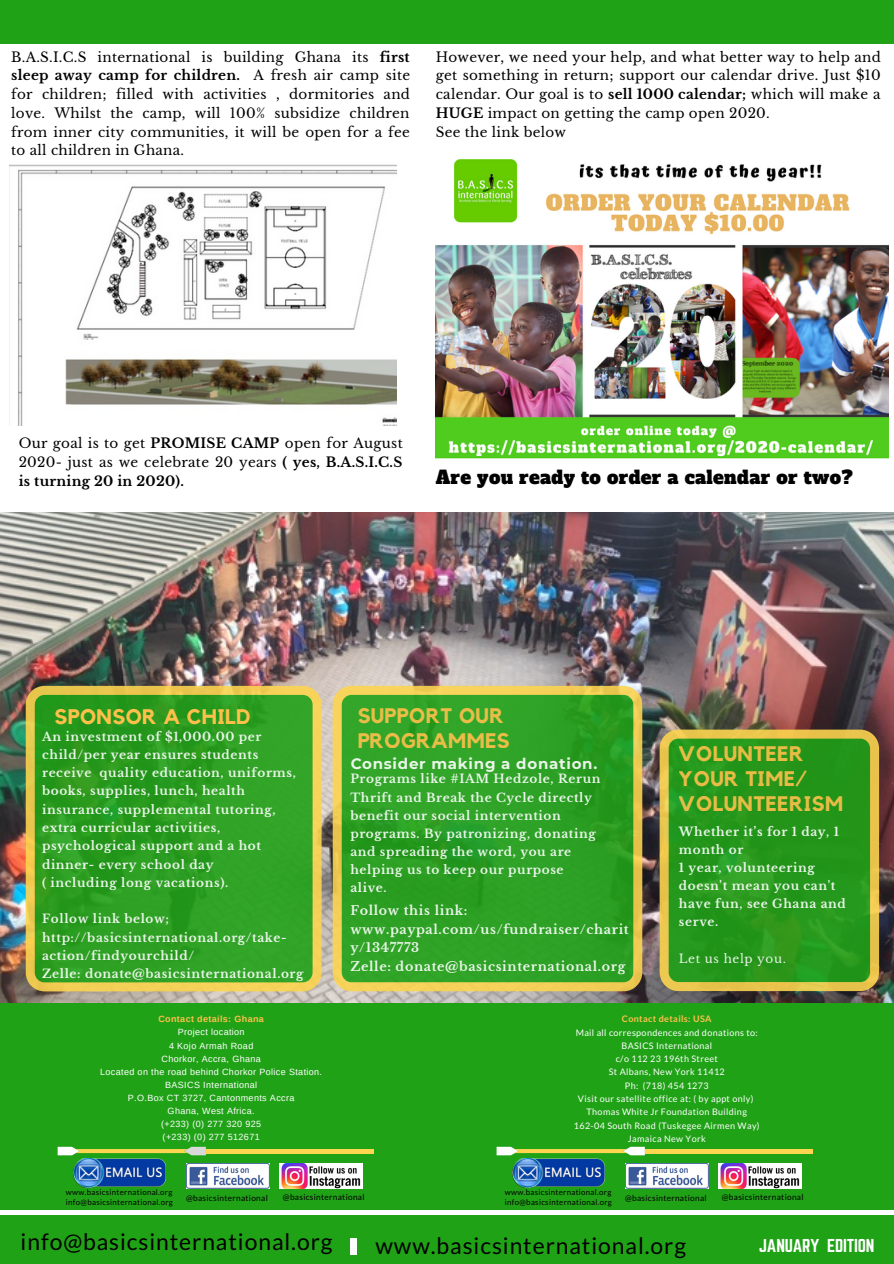
<style>
.page{position:relative;width:894px;height:1264px;background:#fff}
.page>*{position:absolute;margin:0;border:0;box-sizing:border-box;transform-origin:0 0}
.t1{font:22.95px "Lato";letter-spacing:.04em;color:#000}
.t2{font:700 21px/24.6px "Kollektif";letter-spacing:.02em;color:#ffc04b}
.t3{font:18px "Alfa Slab One";letter-spacing:.02em;color:#000}
.t4{font:16.35px "Norwester";letter-spacing:-.01em;color:#fff}
.t5{font:700 15px "Montserrat";letter-spacing:.05em;color:#fff}
.t6{font:13.5px/18.8px "Libre Baskerville";letter-spacing:.02em;color:#000;text-align:justify}
.t7{font:700 12.6px/18.9px "Libre Baskerville";letter-spacing:.05em;color:#fff}
.t8{font:700 12px/18.3px "Libre Baskerville";letter-spacing:.05em;color:#fff}
.t9{font:12px "Libre Baskerville";letter-spacing:.05em;color:#fff}
.t10{font:9px/13.4px "Lato";letter-spacing:.04em;color:#fff;text-align:center}
.t11{font:9px/13.2px "Arimo";letter-spacing:.04em;color:#fff;text-align:center}
.t12{font:700 9px "Arimo";letter-spacing:.04em;color:#ffc04b}
.t13{font:700 9px "Lato";letter-spacing:.04em;color:#ffc04b}
.t14{font:8.25px "Lato";letter-spacing:.04em;color:#000}
.t15{font:7.8px/9.8px "Lato";letter-spacing:.04em;color:#000}
.s1{font-weight:700}
</style>
<div class="page">
<img style="left:0;top:512px;width:893px;height:491px">
<div style="left:0;top:1003px;width:893px;height:206px;background:#20a217"></div>
<div style="left:0;top:0;width:893px;height:43px;background:#20a217"></div>
<div style="left:0;top:1214px;width:893px;height:49px;background:#20a217"></div>
<div style="left:350px;top:1238px;width:7px;height:16px;background:#fff"></div>
<svg style="left:26px;top:686px;width:295px;height:305px;background:#42a327"></svg>
<svg style="left:659px;top:729px;width:219px;height:262px;background:#409d22"></svg>
<svg style="left:332px;top:686px;width:310px;height:305px;background:#42a52a"></svg>
<img style="left:279px;top:1163px;width:84px;height:25px">
<img style="left:186px;top:1163px;width:84px;height:25px">
<img style="left:73px;top:1158px;width:92px;height:29px">
<div style="left:206px;top:1148px;width:167px;height:5px;background:#fdd54f"></div>
<svg style="left:58px;top:1146px;width:148px;height:9px"></svg>
<img style="left:718px;top:1163px;width:83px;height:25px">
<img style="left:625px;top:1163px;width:83px;height:25px">
<img style="left:512px;top:1158px;width:92px;height:29px">
<div style="left:644px;top:1148px;width:168px;height:5px;background:#fdd54f"></div>
<svg style="left:496px;top:1146px;width:148px;height:9px"></svg>
<img style="left:435px;top:159px;width:453px;height:300px">
<img style="left:10px;top:164px;width:386px;height:262px">
<p class="t6" style="left:11px;top:47px;width:400px">B.A.S.I.C.S international is building Ghana its <span class="s1">first sleep away camp for children.</span> A fresh air camp site for children; filled with activities , dormitories and love. Whilst the camp, will 100% subsidize children from inner city communities, it will be open for a fee to all children in Ghana.</p>
<p class="t6" style="left:435px;top:47px;width:446px;text-align:left">However, we need your help, and what better way to help and get something in return; support our calendar drive. Just $10 calendar. Our goal is to <span class="s1">sell 1000 calendar;</span> which will make a <span class="s1">HUGE</span> impact on getting the camp open 2020.<br>See the link below</p>
<p class="t6" style="left:19px;top:434px;width:385px">Our goal is to get <span class="s1">PROMISE CAMP</span> open for August 2020- just as we celebrate 20 years <span class="s1">( yes, B.A.S.I.C.S is turning 20 in 2020).</span></p>
<h3 class="t3" style="left:435px;top:465px;width:418px">Are you ready to order a calendar or two?</h3>
<h2 class="t2" style="left:54px;top:705px;width:197px">SPONSOR A CHILD</h2>
<p class="t8" style="left:42px;top:727px;width:255px">An investment of $1,000.00 per child/per year ensures students receive quality education, uniforms, books, supplies, lunch, health insurance, supplemental tutoring, extra curricular activities, psychological support and a hot dinner- every school day<br>( including long vacations).</p>
<p class="t8" style="left:42px;top:910px;width:263px">Follow link below; http://basicsinternational.org/take&shy;action/findyourchild/<br>Zelle: donate@basicsinternational.org</p>
<p class="t12" style="left:158px;top:1014px;width:107px">Contact details: Ghana</p>
<p class="t11" style="left:100px;top:1025px;width:223px">Project location<br>4 Kojo Armah Road<br>Chorkor, Accra, Ghana<br>Located on the road behind Chorkor Police Station.<br>BASICS International<br>P.O.Box CT 3727, Cantonments Accra<br>Ghana, West Africa.<br>(+233) (0) 277 320 925<br>(+233) (0) 277 512671</p>
<h2 class="t2" style="left:357px;top:704px;width:154px">SUPPORT OUR<br>PROGRAMMES</h2>
<p class="t5" style="left:350px;top:754px;width:248px">Consider making a donation.</p>
<p class="t8" style="left:350px;top:770px;width:251px">Programs like #IAM Hedzole, Rerun<br>Thrift and Break the Cycle directly benefit our social intervention programs. By patronizing, donating and spreading the word, you are helping us to keep our purpose alive.</p>
<p class="t7" style="left:350px;top:900px;width:280px">Follow this link: www.paypal.com/us/fundraiser/charit y/1347773<br>Zelle: donate@basicsinternational.org</p>
<h2 class="t2" style="left:678px;top:742px;width:166px">VOLUNTEER<br>YOUR TIME/<br>VOLUNTEERISM</h2>
<p class="t8" style="left:678px;top:822px;width:168px">Whether it’s for 1 day, 1 month or<br>1 year, volunteering doesn't mean you can't have fun, see Ghana and serve.</p>
<p class="t9" style="left:678px;top:951px;width:108px">Let us help you.</p>
<p class="t13" style="left:621px;top:1013px;width:91px">Contact details: USA</p>
<p class="t10" style="left:573px;top:1025px;width:187px">Mail all correspondences and donations to:<br>BASICS International<br>c/o 112 23 196th Street<br>St Albans, New York 11412<br>Ph: (718) 454 1273<br>Visit our satellite office at: ( by appt only)<br>Thomas White Jr Foundation Building<br>162-04 South Road (Tuskegee Airmen Way)<br>Jamaica New York</p>
<p class="t15" style="left:66px;top:1186px;width:108px">www.basicsinternational.org info@basicsinternational.org</p>
<p class="t14" style="left:625px;top:1192px;width:83px">@basicsinternational</p>
<p class="t14" style="left:721px;top:1191px;width:83px">@basicsinternational</p>
<p class="t15" style="left:504px;top:1186px;width:108px">www.basicsinternational.org info@basicsinternational.org</p>
<p class="t14" style="left:186px;top:1192px;width:83px">@basicsinternational</p>
<p class="t14" style="left:283px;top:1191px;width:83px">@basicsinternational</p>
<h1 class="t1" style="left:21px;top:1227px;width:313px">info@basicsinternational.org</h1>
<h1 class="t1" style="left:375px;top:1231px;width:312px">www.basicsinternational.org</h1>
<h3 class="t4" style="left:758px;top:1237px;width:117px">JANUARY EDITION</h3>
</div>
